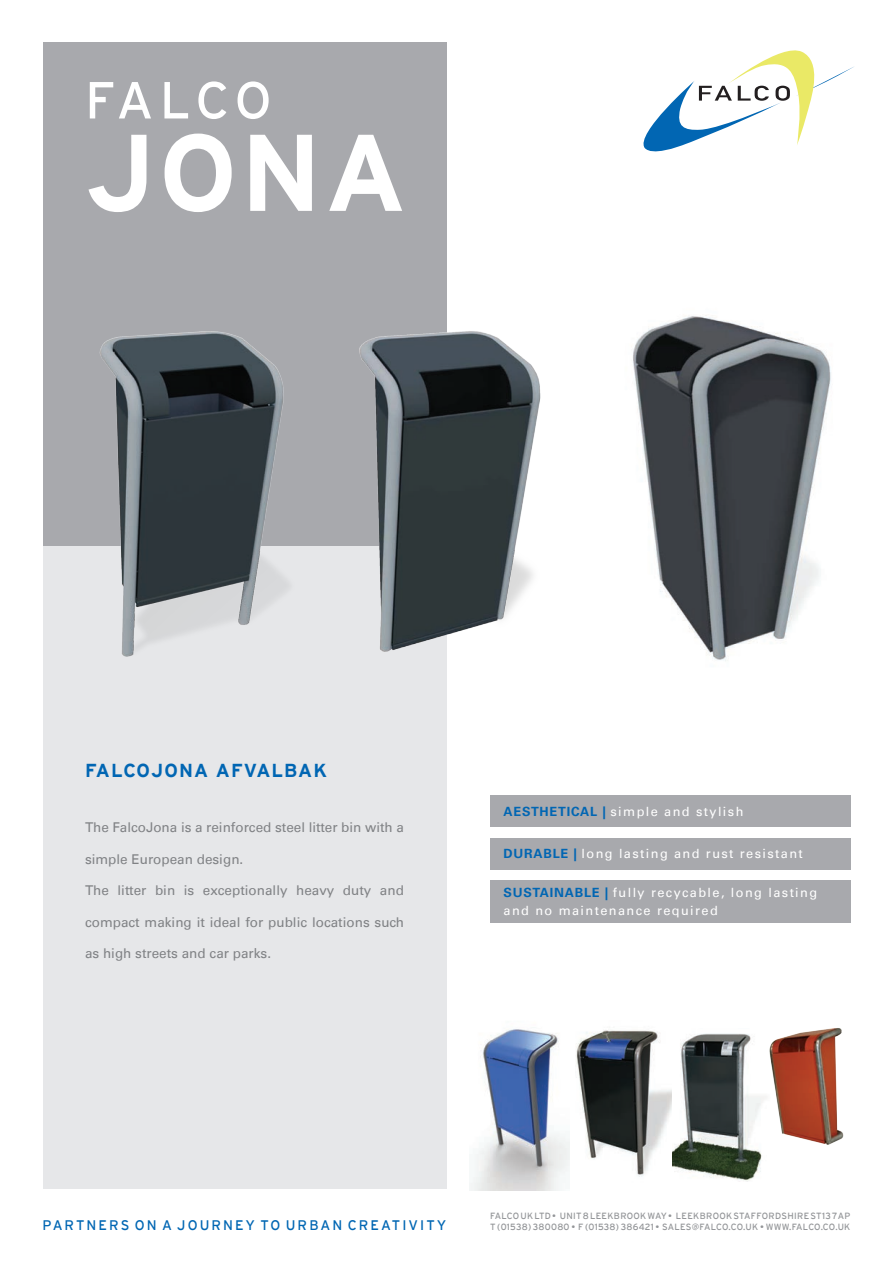
<style>
.page{position:relative;width:893px;height:1263px;background:#fff}
.page>*{position:absolute;margin:0;border:0;box-sizing:border-box;transform-origin:0 0}
.t1{font:700 108.75px "Interstate";color:#fff}
.t2{font:52.05px "Interstate";letter-spacing:.095em;color:#fff}
.t3{font:700 18.75px "Interstate";letter-spacing:.06em;color:#0166b3}
.t4{font:13.8px "Interstate";letter-spacing:.15em;color:#0166b3}
.t5{font:13.5px "Univers LT";color:#808285}
.t6{font:12.75px/18px "Univers LT";letter-spacing:.11em;color:#fff}
.t7{font:9px "Interstate";letter-spacing:.03em;color:#939598}
.s1{font-weight:700;color:#0166b3}
</style>
<div class="page">
<div style="left:43px;top:546px;width:403px;height:643px;background:#e6e7e9"></div>
<div style="left:43px;top:43px;width:403px;height:503px;background:#a8a9ad"></div>
<svg style="left:643px;top:50px;width:211px;height:102px"></svg>
<div style="left:490px;top:795px;width:360px;height:32px;background:#a8a9ad"></div>
<div style="left:490px;top:838px;width:360px;height:32px;background:#a8a9ad"></div>
<div style="left:490px;top:880px;width:360px;height:43px;background:#a8a9ad"></div>
<img style="left:672px;top:1033px;width:89px;height:149px">
<img style="left:576px;top:1030px;width:96px;height:147px">
<img style="left:469px;top:1029px;width:100px;height:161px">
<img style="left:99px;top:331px;width:190px;height:326px">
<img style="left:359px;top:313px;width:182px;height:364px">
<img style="left:633px;top:315px;width:198px;height:346px">
<img style="left:740px;top:1028px;width:104px;height:133px">
<h2 class="t2" style="left:85px;top:71px;width:188px">FALCO</h2>
<h1 class="t1" style="left:85px;top:112px;width:323px">JONA</h1>
<h3 class="t3" style="left:85px;top:760px;width:243px">FALCOJONA AFVALBAK</h3>
<p class="t5" style="left:85px;top:819px;width:320px">The FalcoJona is a reinforced steel litter bin with a</p>
<p class="t5" style="left:85px;top:851px;width:160px">simple European design.</p>
<p class="t5" style="left:85px;top:882px;width:320px">The litter bin is exceptionally heavy duty and</p>
<p class="t5" style="left:85px;top:914px;width:320px">compact making it ideal for public locations such</p>
<p class="t5" style="left:85px;top:945px;width:188px">as high streets and car parks.</p>
<p class="t6" style="left:503px;top:802px;width:241px"><span class="s1">AESTHETICAL |</span> simple and stylish</p>
<p class="t6" style="left:503px;top:845px;width:301px"><span class="s1">DURABLE |</span> long lasting and rust resistant</p>
<p class="t6" style="left:503px;top:884px;width:315px"><span class="s1">SUSTAINABLE |</span> fully recycable, long lasting and no maintenance required</p>
<p class="t7" style="left:490px;top:1211px;width:362px">FALCO UK LTD • UNIT 8 LEEKBROOK WAY • LEEKBROOK STAFFORDSHIRE ST13 7AP</p>
<p class="t4" style="left:43px;top:1217px;width:405px">PARTNERS ON A JOURNEY TO URBAN CREATIVITY</p>
<p class="t7" style="left:490px;top:1222px;width:362px">T (01538) 380080 • F (01538) 386421 • SALES@FALCO.CO.UK • WWW.FALCO.CO.UK</p>
</div>
